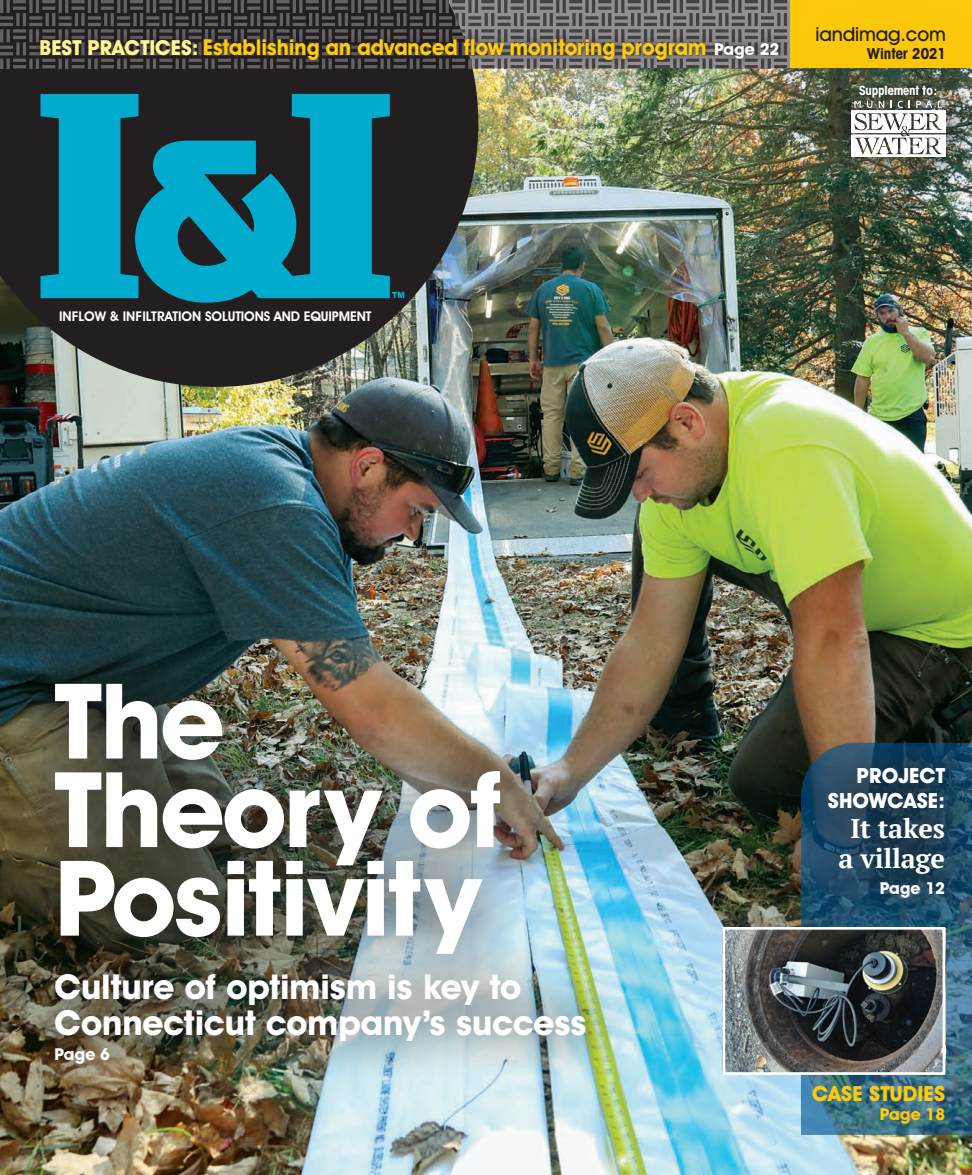
<style>
.page{position:relative;width:972px;height:1175px;background:#fff}
.page>*{position:absolute;margin:0;border:0;box-sizing:border-box;transform-origin:0 0}
.t1{font:700 105px/88.5px "Avant Garde IT Cby BT";letter-spacing:-.02em;color:#fff}
.t2{font:700 34.5px/36px "Avant Garde IT Cby BT";letter-spacing:-.005em;color:#fff}
.t3{font:700 27px/30px "PT Serif";letter-spacing:-.01em;color:#fff;text-align:center}
.t4{font:700 22.05px "Avant Garde IT Cby BT";color:#feca0a;scale:.93 1}
.t5{font:700 21px/25.2px "Avant Garde IT Cby BT";color:#fff;text-align:right}
.t6{font:700 21px "Avant Garde IT Cby BT";color:#feca0a}
.t7{font:500 19.5px "Avant Garde IT Cby BT";letter-spacing:-.01em;color:#231f20}
.t8{font:700 16.5px "Avant Garde IT Cby BT";color:#fff}
.t9{font:700 16.5px "Avant Garde IT Cby BT";color:#feca0a}
.t10{font:700 condensed 15px "Avant Garde IT Cby BT";color:#231f20}
.t11{font:600 13.5px "Avant Garde IT Cby BT";letter-spacing:-.01em;color:#fff}
.t12{font:700 condensed 12.75px "Avant Garde IT Cby BT";letter-spacing:-.01em;color:#fff}
.s1{font-size:20.85px;color:#fff690}
.s2{font-size:16.5px;color:#fff}
</style>
<div class="page">
<img style="left:0;top:82px;width:972px;height:1092px">
<div style="left:12px;top:930px;width:616px;height:175px;background:#231f20;opacity:.77"></div>
<img style="left:1px;top:82px;width:477px;height:305px">
<svg style="left:1px;top:368px;width:12px;height:1px"></svg>
<svg style="left:29px;top:368px;width:13px;height:1px"></svg>
<svg style="left:59px;top:368px;width:13px;height:1px"></svg>
<svg style="left:88px;top:368px;width:13px;height:1px"></svg>
<svg style="left:117px;top:368px;width:13px;height:1px"></svg>
<svg style="left:146px;top:368px;width:13px;height:1px"></svg>
<svg style="left:176px;top:368px;width:13px;height:1px"></svg>
<svg style="left:205px;top:368px;width:13px;height:1px"></svg>
<svg style="left:234px;top:368px;width:13px;height:1px"></svg>
<svg style="left:263px;top:368px;width:13px;height:1px"></svg>
<svg style="left:293px;top:368px;width:13px;height:1px"></svg>
<svg style="left:322px;top:368px;width:13px;height:1px"></svg>
<svg style="left:351px;top:368px;width:13px;height:1px"></svg>
<svg style="left:381px;top:368px;width:13px;height:1px"></svg>
<svg style="left:410px;top:368px;width:13px;height:1px"></svg>
<svg style="left:439px;top:368px;width:13px;height:1px"></svg>
<svg style="left:468px;top:368px;width:13px;height:1px"></svg>
<svg style="left:498px;top:368px;width:13px;height:1px"></svg>
<svg style="left:527px;top:368px;width:13px;height:1px"></svg>
<svg style="left:556px;top:368px;width:13px;height:1px"></svg>
<svg style="left:585px;top:367px;width:13px;height:1px"></svg>
<svg style="left:615px;top:367px;width:13px;height:1px"></svg>
<svg style="left:644px;top:367px;width:13px;height:1px"></svg>
<svg style="left:673px;top:367px;width:13px;height:1px"></svg>
<svg style="left:702px;top:367px;width:14px;height:1px"></svg>
<svg style="left:732px;top:367px;width:13px;height:1px"></svg>
<svg style="left:761px;top:367px;width:13px;height:1px"></svg>
<svg style="left:13px;top:358px;width:13px;height:1px"></svg>
<svg style="left:42px;top:358px;width:13px;height:1px"></svg>
<svg style="left:72px;top:358px;width:13px;height:1px"></svg>
<svg style="left:101px;top:358px;width:13px;height:1px"></svg>
<svg style="left:130px;top:358px;width:13px;height:1px"></svg>
<svg style="left:159px;top:358px;width:13px;height:1px"></svg>
<svg style="left:189px;top:358px;width:13px;height:1px"></svg>
<svg style="left:218px;top:358px;width:13px;height:1px"></svg>
<svg style="left:247px;top:358px;width:13px;height:1px"></svg>
<svg style="left:276px;top:358px;width:13px;height:1px"></svg>
<svg style="left:306px;top:358px;width:13px;height:1px"></svg>
<svg style="left:335px;top:358px;width:13px;height:1px"></svg>
<svg style="left:364px;top:358px;width:13px;height:1px"></svg>
<svg style="left:394px;top:358px;width:13px;height:1px"></svg>
<svg style="left:423px;top:358px;width:13px;height:1px"></svg>
<svg style="left:452px;top:358px;width:13px;height:1px"></svg>
<svg style="left:481px;top:358px;width:13px;height:1px"></svg>
<svg style="left:511px;top:358px;width:13px;height:1px"></svg>
<svg style="left:540px;top:358px;width:13px;height:1px"></svg>
<svg style="left:569px;top:358px;width:13px;height:1px"></svg>
<svg style="left:598px;top:358px;width:13px;height:1px"></svg>
<svg style="left:628px;top:358px;width:13px;height:1px"></svg>
<svg style="left:657px;top:358px;width:13px;height:1px"></svg>
<svg style="left:686px;top:358px;width:13px;height:1px"></svg>
<svg style="left:716px;top:358px;width:13px;height:1px"></svg>
<svg style="left:745px;top:358px;width:13px;height:1px"></svg>
<svg style="left:774px;top:358px;width:13px;height:1px"></svg>
<img style="left:1px;top:306px;width:790px;height:33px">
<img style="left:1px;top:345px;width:790px;height:7px">
<svg style="left:797px;top:295px;width:7px;height:5px"></svg>
<svg style="left:797px;top:322px;width:7px;height:7px"></svg>
<svg style="left:1px;top:0;width:716px;height:82px;background:#4e4c4a"></svg>
<div style="left:32px;top:31px;width:755px;height:37px;background:#231f20;opacity:.75"></div>
<img style="left:1px;top:88px;width:790px;height:212px">
<hr style="left:0;top:0;width:1px;height:390px;background:#fff">
<div style="left:5px;top:631px;width:546px;height:372px;background:#231f20;opacity:.96"></div>
<div style="left:717px;top:0;width:255px;height:295px;background:#231f20;opacity:.31"></div>
<img style="left:821px;top:72px;width:151px;height:115px">
<svg style="left:849px;top:101px;width:96px;height:55px"></svg>
<svg style="left:852px;top:79px;width:92px;height:26px;background:#4d5646"></svg>
<svg style="left:801px;top:932px;width:171px;height:202px;background:#43758c"></svg>
<div style="left:793px;top:730px;width:179px;height:202px;background:#231f20;opacity:.69"></div>
<img style="left:727px;top:931px;width:214px;height:139px">
<div style="left:723px;top:927px;width:222px;height:147px;border:3px solid #fff"></div>
<p class="t4" style="left:40px;top:34px;width:797px"><span class="s1">BEST PRACTICES:</span> Establishing an advanced flow monitoring program <span class="s2">Page 22</span></p>
<p class="t7" style="left:816px;top:22px;width:132px">iandimag.com</p>
<p class="t10" style="left:867px;top:44px;width:80px">Winter 2021</p>
<p class="t12" style="left:859px;top:83px;width:80px">Supplement to:</p>
<p class="t11" style="left:59px;top:308px;width:314px">INFLOW &amp; INFILTRATION SOLUTIONS AND EQUIPMENT</p>
<p class="t1" style="left:55px;top:676px;width:449px">The<br>Theory of<br>Positivity</p>
<p class="t2" style="left:55px;top:968px;width:534px">Culture of optimism is key to<br>Connecticut company’s success</p>
<p class="t8" style="left:55px;top:1044px;width:57px">Page 6</p>
<p class="t5" style="left:828px;top:762px;width:119px">PROJECT<br>SHOWCASE:</p>
<p class="t3" style="left:839px;top:813px;width:108px">It takes a village</p>
<p class="t8" style="left:880px;top:877px;width:67px">Page 12</p>
<p class="t6" style="left:812px;top:1080px;width:135px">CASE STUDIES</p>
<p class="t9" style="left:880px;top:1104px;width:67px">Page 18</p>
</div>
